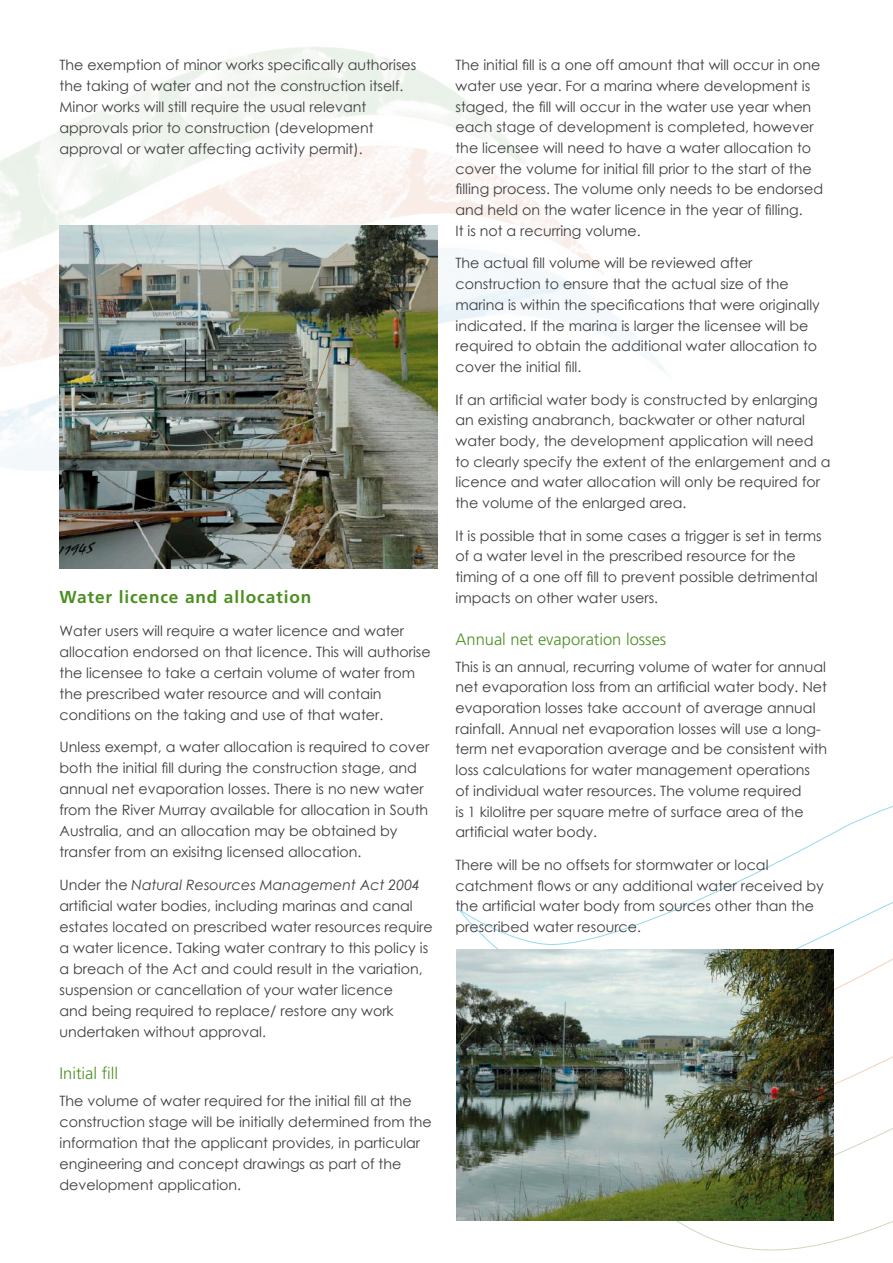
<style>
.page{position:relative;width:893px;height:1263px;background:#fff}
.page>*{position:absolute;margin:0;border:0;box-sizing:border-box;transform-origin:0 0}
.t1{font:700 17.25px "Frutiger";letter-spacing:.05em;color:#4a8f20}
.t2{font:300 16.5px "Frutiger";color:#4a8f20}
.t3{font:14.25px/20.7px "Century Gothic";color:#3e3e40}
.s1{font-style:italic}
</style>
<div class="page">
<img style="left:0;top:47px;width:664px;height:450px">
<svg style="left:459px;top:806px;width:434px;height:144px"></svg>
<svg style="left:525px;top:876px;width:368px;height:128px"></svg>
<svg style="left:607px;top:1004px;width:286px;height:247px"></svg>
<img style="left:60px;top:225px;width:377px;height:343px">
<img style="left:456px;top:950px;width:377px;height:270px">
<p class="t3" style="left:60px;top:54px;width:358px">The exemption of minor works specifically authorises the taking of water and not the construction itself.<br>Minor works will still require the usual relevant approvals prior to construction (development approval or water affecting activity permit).</p>
<p class="t3" style="left:455px;top:55px;width:369px">The initial fill is a one off amount that will occur in one water use year. For a marina where development is staged, the fill will occur in the water use year when each stage of development is completed, however the licensee will need to have a water allocation to cover the volume for initial fill prior to the start of the filling process. The volume only needs to be endorsed and held on the water licence in the year of filling.<br>It is not a recurring volume.</p>
<p class="t3" style="left:455px;top:253px;width:366px">The actual fill volume will be reviewed after construction to ensure that the actual size of the marina is within the specifications that were originally indicated. If the marina is larger the licensee will be required to obtain the additional water allocation to cover the initial fill.</p>
<p class="t3" style="left:455px;top:389px;width:377px">If an artificial water body is constructed by enlarging an existing anabranch, backwater or other natural water body, the development application will need to clearly specify the extent of the enlargement and a licence and water allocation will only be required for the volume of the enlarged area.</p>
<p class="t3" style="left:455px;top:525px;width:368px">It is possible that in some cases a trigger is set in terms of a water level in the prescribed resource for the timing of a one off fill to prevent possible detrimental impacts on other water users.</p>
<p class="t2" style="left:455px;top:629px;width:212px">Annual net evaporation losses</p>
<p class="t3" style="left:455px;top:656px;width:373px">This is an annual, recurring volume of water for annual net evaporation loss from an artificial water body. Net evaporation losses take account of average annual rainfall. Annual net evaporation losses will use a long&shy;term net evaporation average and be consistent with loss calculations for water management operations of individual water resources. The volume required<br>is 1 kilolitre per square metre of surface area of the artificial water body.</p>
<p class="t3" style="left:455px;top:854px;width:370px">There will be no offsets for stormwater or local catchment flows or any additional water received by the artificial water body from sources other than the prescribed water resource.</p>
<p class="t1" style="left:60px;top:586px;width:253px">Water licence and allocation</p>
<p class="t3" style="left:60px;top:620px;width:373px">Water users will require a water licence and water allocation endorsed on that licence. This will authorise the licensee to take a certain volume of water from the prescribed water resource and will contain conditions on the taking and use of that water.</p>
<p class="t3" style="left:60px;top:736px;width:371px">Unless exempt, a water allocation is required to cover both the initial fill during the construction stage, and annual net evaporation losses. There is no new water from the River Murray available for allocation in South Australia, and an allocation may be obtained by transfer from an exisitng licensed allocation.</p>
<p class="t3" style="left:60px;top:874px;width:375px">Under the <span class="s1">Natural Resources Management Act 2004 </span>artificial water bodies, including marinas and canal estates located on prescribed water resources require a water licence. Taking water contrary to this policy is a breach of the Act and could result in the variation, suspension or cancellation of your water licence<br>and being required to replace/ restore any work undertaken without approval.</p>
<p class="t2" style="left:60px;top:1064px;width:60px">Initial fill</p>
<p class="t3" style="left:60px;top:1090px;width:374px">The volume of water required for the initial fill at the construction stage will be initially determined from the information that the applicant provides, in particular engineering and concept drawings as part of the development application.</p>
</div>
